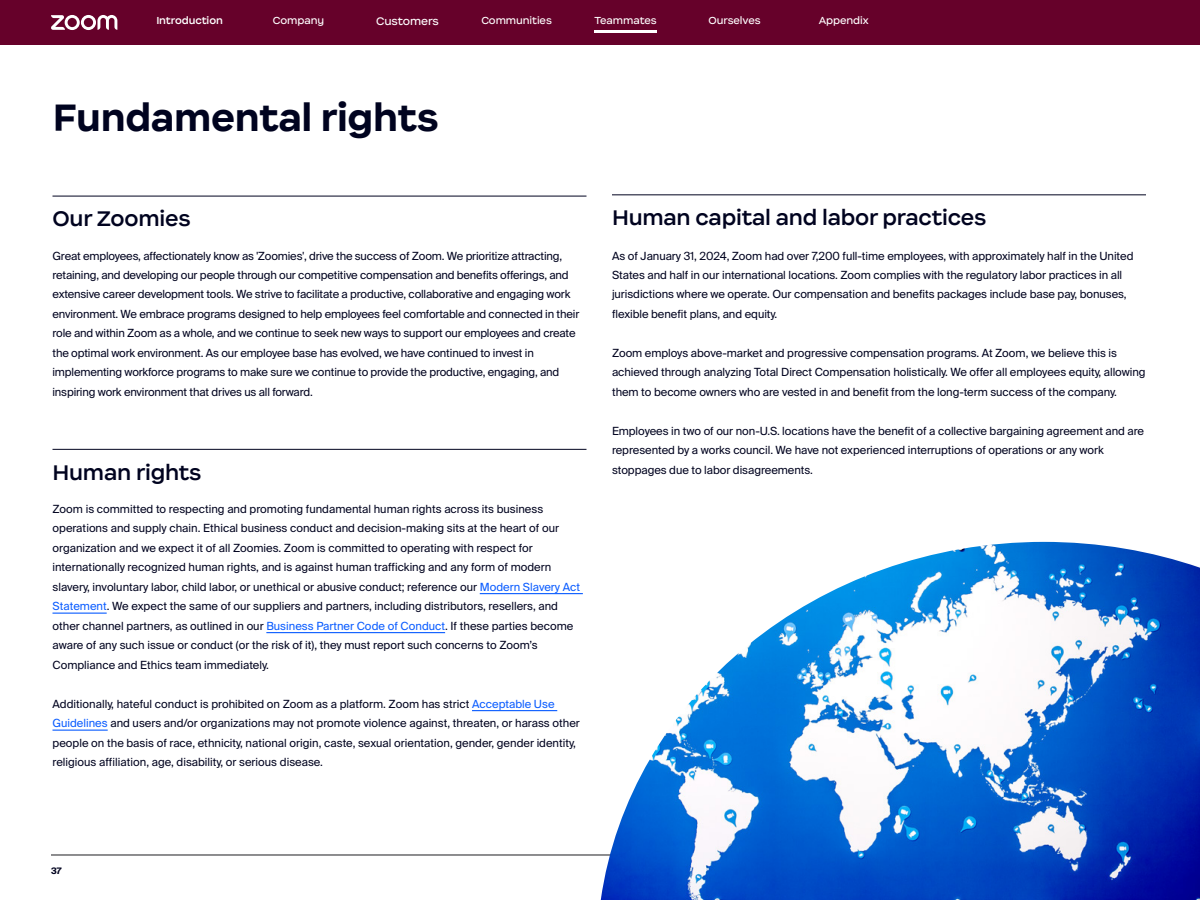
<style>
.page{position:relative;width:1200px;height:900px;background:#fff}
.page>*{position:absolute;margin:0;border:0;box-sizing:border-box;transform-origin:0 0}
.t1{font:700 36px "Happy Display";letter-spacing:-.01em;color:#00031f}
.t2{font:600 20.25px "Happy Display";letter-spacing:-.01em;color:#00031f}
.t3{font:11.25px/19.5px "Almaden Sans";letter-spacing:-.005em;color:#00031f}
.t4{font:10.5px "Happy Display";letter-spacing:-.01em;color:#fff}
.t5{font:9.75px "Happy Display";letter-spacing:-.01em;color:#fff}
.t6{font:600 9.75px "Happy Display";letter-spacing:-.01em;color:#fff}
.t7{font:700 9px "Almaden Sans";color:#00031f}
.s1{color:#0a5cff}
</style>
<div class="page">
<div style="left:0;top:0;width:1200px;height:45px;background:#66012a"></div>
<svg style="left:51px;top:15px;width:66px;height:15px"></svg>
<hr style="left:51px;top:855px;width:1098px;height:1px;background:#1d1d21">
<hr style="left:595px;top:30px;width:62px;height:2px;background:#fff">
<img style="left:601px;top:542px;width:599px;height:358px">
<hr style="left:52px;top:449px;width:534px;height:1px;background:#00031f">
<hr style="left:480px;top:593px;width:103px;height:1px;background:#0a5cff">
<hr style="left:52px;top:613px;width:55px;height:1px;background:#0a5cff">
<hr style="left:266px;top:632px;width:179px;height:1px;background:#0a5cff">
<hr style="left:472px;top:710px;width:85px;height:1px;background:#0a5cff">
<hr style="left:52px;top:730px;width:56px;height:1px;background:#0a5cff">
<hr style="left:612px;top:194px;width:534px;height:1px;background:#00031f">
<hr style="left:52px;top:196px;width:534px;height:1px;background:#00031f">
<p class="t6" style="left:156px;top:15px;width:68px">Introduction</p>
<p class="t5" style="left:273px;top:15px;width:53px">Company</p>
<p class="t4" style="left:376px;top:15px;width:64px">Customers</p>
<p class="t5" style="left:481px;top:15px;width:72px">Communities</p>
<p class="t5" style="left:595px;top:15px;width:64px">Teammates</p>
<p class="t5" style="left:709px;top:15px;width:54px">Ourselves</p>
<p class="t5" style="left:819px;top:15px;width:51px">Appendix</p>
<h1 class="t1" style="left:53px;top:94px;width:387px">Fundamental rights</h1>
<h2 class="t2" style="left:52px;top:206px;width:140px">Our Zoomies</h2>
<p class="t3" style="left:52px;top:246px;width:528px">Great employees, affectionately know as 'Zoomies', drive the success of Zoom. We prioritize attracting, retaining, and developing our people through our competitive compensation and benefits offerings, and extensive career development tools. We strive to facilitate a productive, collaborative and engaging work environment. We embrace programs designed to help employees feel comfortable and connected in their role and within Zoom as a whole, and we continue to seek new ways to support our employees and create the optimal work environment. As our employee base has evolved, we have continued to invest in implementing workforce programs to make sure we continue to provide the productive, engaging, and inspiring work environment that drives us all forward.</p>
<h2 class="t2" style="left:52px;top:459px;width:151px">Human rights</h2>
<p class="t3" style="left:52px;top:499px;width:529px">Zoom is committed to respecting and promoting fundamental human rights across its business operations and supply chain. Ethical business conduct and decision-making sits at the heart of our organization and we expect it of all Zoomies. Zoom is committed to operating with respect for internationally recognized human rights, and is against human trafficking and any form of modern slavery, involuntary labor, child labor, or unethical or abusive conduct; reference our <span class="s1">Modern Slavery Act Statement</span>. We expect the same of our suppliers and partners, including distributors, resellers, and other channel partners, as outlined in our <span class="s1">Business Partner Code of Conduct</span>. If these parties become aware of any such issue or conduct (or the risk of it), they must report such concerns to Zoom’s Compliance and Ethics team immediately.</p>
<p class="t3" style="left:52px;top:694px;width:529px">Additionally, hateful conduct is prohibited on Zoom as a platform. Zoom has strict <span class="s1">Acceptable Use Guidelines</span> and users and/or organizations may not promote violence against, threaten, or harass other people on the basis of race, ethnicity, national origin, caste, sexual orientation, gender, gender identity, religious affiliation, age, disability, or serious disease.</p>
<h2 class="t2" style="left:612px;top:205px;width:376px">Human capital and labor practices</h2>
<p class="t3" style="left:612px;top:246px;width:523px">As of January 31, 2024, Zoom had over 7,200 full-time employees, with approximately half in the United States and half in our international locations. Zoom complies with the regulatory labor practices in all jurisdictions where we operate. Our compensation and benefits packages include base pay, bonuses, flexible benefit plans, and equity.</p>
<p class="t3" style="left:612px;top:343px;width:535px">Zoom employs above-market and progressive compensation programs. At Zoom, we believe this is achieved through analyzing Total Direct Compensation holistically. We offer all employees equity, allowing them to become owners who are vested in and benefit from the long-term success of the company.</p>
<p class="t3" style="left:612px;top:421px;width:534px">Employees in two of our non-U.S. locations have the benefit of a collective bargaining agreement and are represented by a works council. We have not experienced interruptions of operations or any work stoppages due to labor disagreements.</p>
<p class="t7" style="left:51px;top:865px;width:12px">37</p>
</div>
